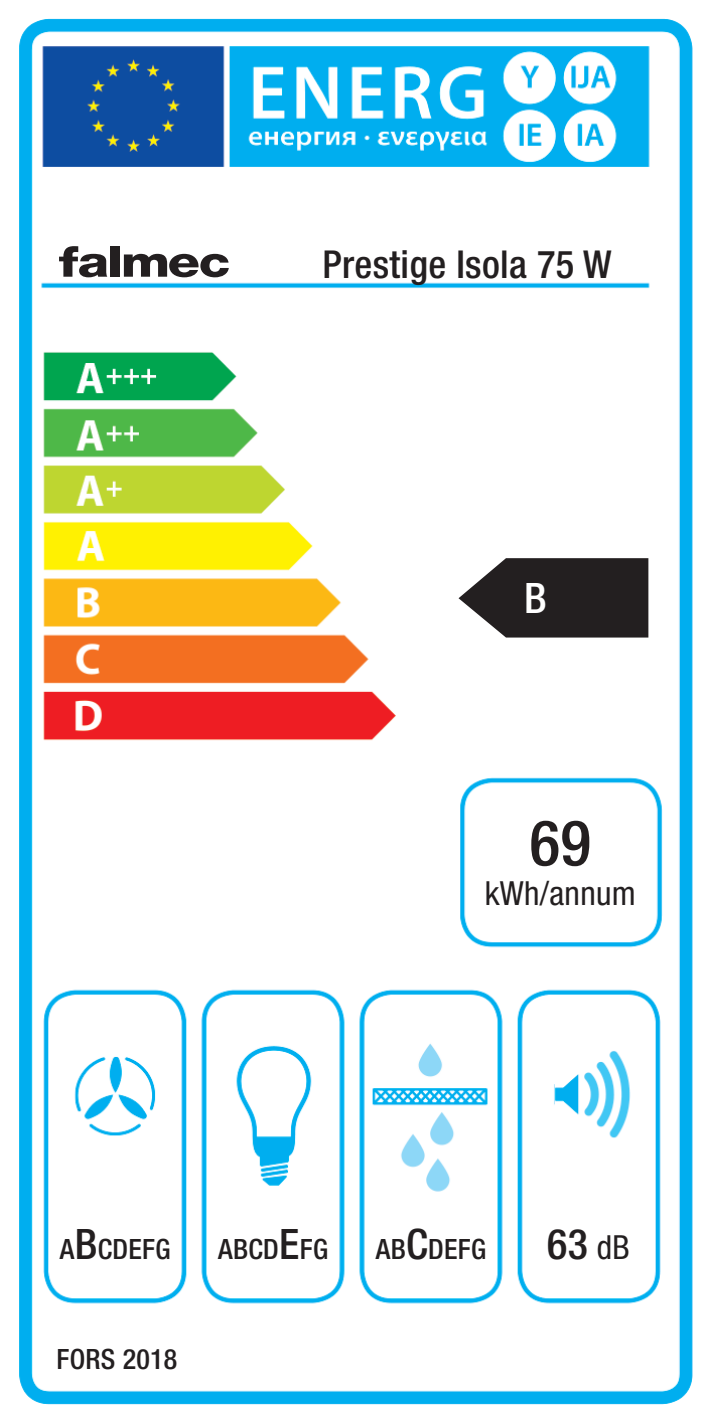
<style>
.page{position:relative;width:705px;height:1419px;background:#fff}
.page>*{position:absolute;margin:0;border:0;box-sizing:border-box;transform-origin:0 0}
.t1{font:500 condensed 63px "Helvetica Neue LT Std";color:#231f20}
.t2{font:500 condensed 42px "Helvetica Neue LT Std";color:#231f20}
.t3{font:500 condensed 42px "Helvetica Neue LT Std";color:#fff}
.t4{font:500 condensed 38.5px "Helvetica Neue LT Std";letter-spacing:.01em;color:#231f20}
.t5{font:condensed 33.25px "Helvetica Neue LT Std";letter-spacing:.01em;color:#231f20}
.t6{font:500 condensed 28px "Helvetica Neue LT Std";letter-spacing:.01em;color:#231f20}
.s1{font-size:42px}
.s2{font-weight:400;font-size:33.25px}
</style>
<div class="page">
<img style="left:19px;top:18px;width:674px;height:1387px">
<div style="left:37px;top:1339px;width:159px;height:39px;background:#fff"></div>
<svg style="left:458px;top:558px;width:190px;height:79px;background:#3f3b3c"></svg>
<svg style="left:59px;top:246px;width:48px;height:31px"></svg>
<div style="left:111px;top:246px;width:9px;height:31px;background:#231f20"></div>
<svg style="left:124px;top:254px;width:105px;height:23px"></svg>
<p class="t4" style="left:322px;top:241px;width:290px">Prestige Isola 75 W</p>
<p class="t3" style="left:524px;top:573px;width:24px">B</p>
<p class="t1" style="left:529px;top:805px;width:63px">69</p>
<p class="t5" style="left:484px;top:874px;width:153px">kWh/annum</p>
<p class="t6" style="left:60px;top:1232px;width:112px">A<span class="s1">B</span>CDEFG</p>
<p class="t6" style="left:218px;top:1232px;width:111px">ABCD<span class="s1">E</span>FG</p>
<p class="t6" style="left:376px;top:1232px;width:112px">AB<span class="s1">C</span>DEFG</p>
<p class="t2" style="left:547px;top:1219px;width:84px">63 <span class="s2">dB</span></p>
<p class="t6" style="left:56px;top:1342px;width:122px">FORS 2018</p>
</div>
